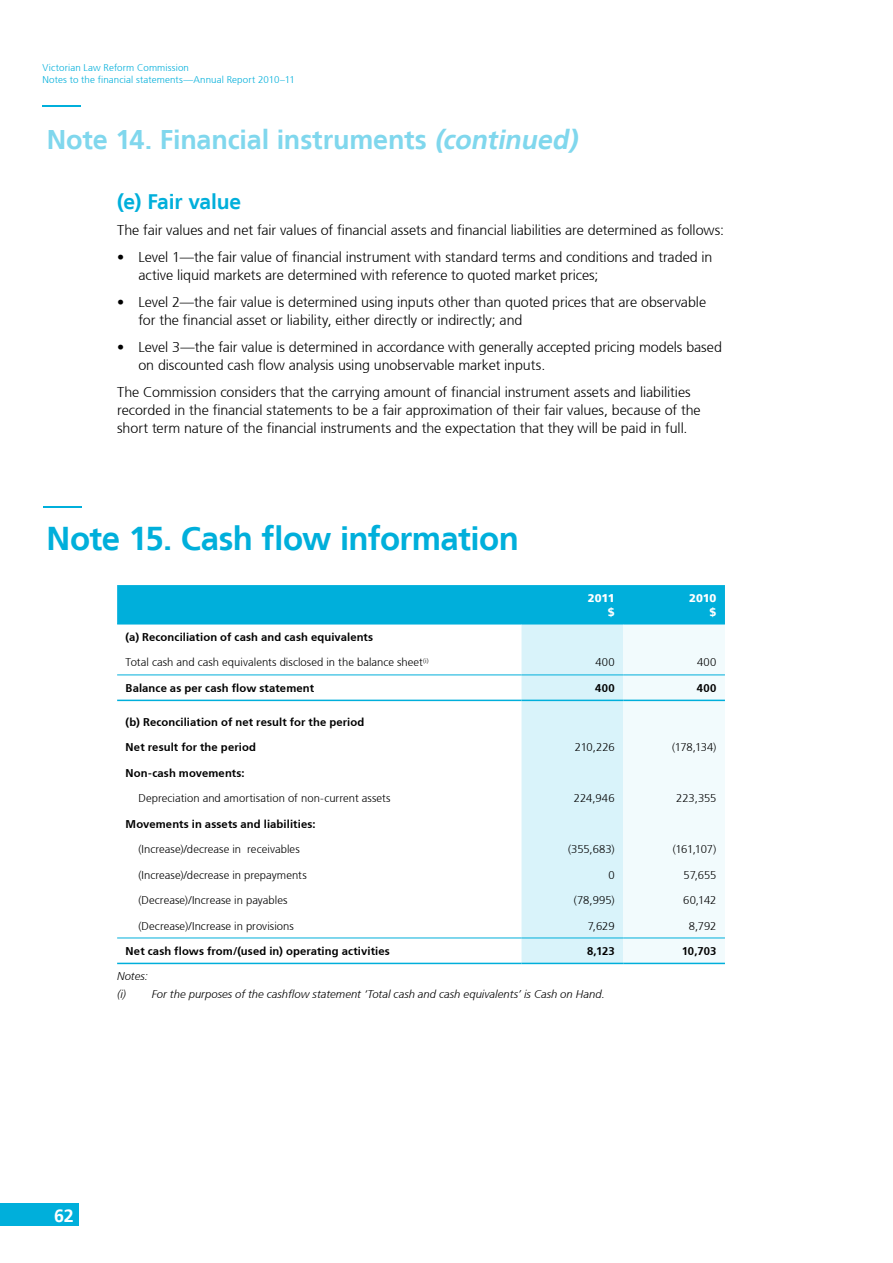
<style>
.page{position:relative;width:893px;height:1263px;background:#fff}
.page>*{position:absolute;margin:0;border:0;box-sizing:border-box;transform-origin:0 0}
.t1{font:700 33px "Frutiger LT";letter-spacing:-.02em;color:#00afdb}
.t2{font:700 27px "Frutiger LT";letter-spacing:-.005em;color:#80d7ed}
.t3{font:700 21px "Frutiger LT";letter-spacing:-.01em;color:#00afdb}
.t4{font:700 18px "Frutiger LT";color:#fff}
.t5{font:300 14.25px/18px "Frutiger";letter-spacing:-.005em;color:#000}
.t6{font:300 11.25px "Frutiger";letter-spacing:.005em;color:#000}
.t7{font:700 11.25px "Frutiger";letter-spacing:.01em;color:#000}
.t8{font:italic 300 11.25px/17.7px "Frutiger";letter-spacing:.005em;color:#000}
.t9{font:900 11.25px/13.5px "Frutiger LT";letter-spacing:-.005em;color:#fff;text-align:right}
.t10{font:300 9.75px/12px "Frutiger";letter-spacing:.015em;color:#00afdb}
.s1{font-style:italic}
</style>
<div class="page">
<div style="left:0;top:1204px;width:79px;height:22px;background:#00afdb"></div>
<hr style="left:43px;top:105px;width:38px;height:2px;background:#00afdb">
<svg style="left:117px;top:585px;width:608px;height:378px"></svg>
<hr style="left:117px;top:624px;width:405px;height:1px;background:#00afdb">
<hr style="left:522px;top:624px;width:101px;height:1px;background:#00afdb">
<hr style="left:623px;top:624px;width:102px;height:1px;background:#00afdb">
<hr style="left:117px;top:674px;width:405px;height:1px;background:#00afdb">
<hr style="left:522px;top:674px;width:101px;height:1px;background:#00afdb">
<hr style="left:623px;top:674px;width:102px;height:1px;background:#00afdb">
<hr style="left:117px;top:700px;width:405px;height:1px;background:#00afdb">
<hr style="left:522px;top:700px;width:101px;height:1px;background:#00afdb">
<hr style="left:623px;top:700px;width:102px;height:1px;background:#00afdb">
<hr style="left:117px;top:937px;width:405px;height:1px;background:#00afdb">
<hr style="left:522px;top:937px;width:101px;height:1px;background:#00afdb">
<hr style="left:623px;top:937px;width:102px;height:1px;background:#00afdb">
<hr style="left:117px;top:963px;width:405px;height:1px;background:#00afdb">
<hr style="left:522px;top:963px;width:101px;height:1px;background:#00afdb">
<hr style="left:623px;top:963px;width:102px;height:1px;background:#00afdb">
<hr style="left:43px;top:506px;width:39px;height:2px;background:#00afdb">
<p class="t10" style="left:43px;top:62px;width:254px">Victorian Law Reform Commission<br>Notes to the financial statements—Annual Report 2010–11</p>
<h2 class="t2" style="left:47px;top:124px;width:538px">Note 14. Financial instruments <span class="s1">(continued)</span></h2>
<h3 class="t3" style="left:117px;top:189px;width:126px">(e) Fair value</h3>
<p class="t5" style="left:117px;top:221px;width:608px">The fair values and net fair values of financial assets and financial liabilities are determined as follows:</p>
<p class="t5" style="left:138px;top:248px;width:576px;text-indent:-21px">• Level 1—the fair value of financial instrument with standard terms and conditions and traded in active liquid markets are determined with reference to quoted market prices;</p>
<p class="t5" style="left:138px;top:293px;width:569px;text-indent:-21px">• Level 2—the fair value is determined using inputs other than quoted prices that are observable for the financial asset or liability, either directly or indirectly; and</p>
<p class="t5" style="left:138px;top:338px;width:585px;text-indent:-21px">• Level 3—the fair value is determined in accordance with generally accepted pricing models based on discounted cash flow analysis using unobservable market inputs.</p>
<p class="t5" style="left:117px;top:383px;width:585px">The Commission considers that the carrying amount of financial instrument assets and liabilities recorded in the financial statements to be a fair approximation of their fair values, because of the short term nature of the financial instruments and the expectation that they will be paid in full.</p>
<h1 class="t1" style="left:47px;top:519px;width:474px">Note 15. Cash flow information</h1>
<p class="t9" style="left:588px;top:591px;width:29px">2011 $</p>
<p class="t9" style="left:689px;top:591px;width:29px">2010 $</p>
<p class="t7" style="left:126px;top:630px;width:249px">(a) Reconciliation of cash and cash equivalents</p>
<p class="t6" style="left:126px;top:656px;width:304px">Total cash and cash equivalents disclosed in the balance sheet<sup>(i)</sup></p>
<p class="t6" style="left:595px;top:656px;width:21px">400</p>
<p class="t6" style="left:697px;top:656px;width:21px">400</p>
<p class="t7" style="left:126px;top:681px;width:190px">Balance as per cash flow statement</p>
<p class="t7" style="left:595px;top:681px;width:21px">400</p>
<p class="t7" style="left:697px;top:681px;width:21px">400</p>
<p class="t7" style="left:126px;top:715px;width:240px">(b) Reconciliation of net result for the period</p>
<p class="t7" style="left:126px;top:741px;width:132px">Net result for the period</p>
<p class="t6" style="left:575px;top:741px;width:41px">210,226</p>
<p class="t6" style="left:672px;top:741px;width:46px">(178,134)</p>
<p class="t7" style="left:126px;top:766px;width:121px">Non-cash movements:</p>
<p class="t6" style="left:138px;top:792px;width:254px">Depreciation and amortisation of non-current assets</p>
<p class="t6" style="left:574px;top:792px;width:42px">224,946</p>
<p class="t6" style="left:676px;top:792px;width:42px">223,355</p>
<p class="t7" style="left:126px;top:817px;width:191px">Movements in assets and liabilities:</p>
<p class="t6" style="left:138px;top:843px;width:163px">(Increase)/decrease in receivables</p>
<p class="t6" style="left:568px;top:843px;width:48px">(355,683)</p>
<p class="t6" style="left:673px;top:843px;width:45px">(161,107)</p>
<p class="t6" style="left:138px;top:868px;width:170px">(Increase)/decrease in prepayments</p>
<p class="t6" style="left:608px;top:868px;width:8px">0</p>
<p class="t6" style="left:683px;top:868px;width:34px">57,655</p>
<p class="t6" style="left:138px;top:894px;width:151px">(Decrease)/Increase in payables</p>
<p class="t6" style="left:574px;top:894px;width:42px">(78,995)</p>
<p class="t6" style="left:683px;top:894px;width:35px">60,142</p>
<p class="t6" style="left:138px;top:919px;width:157px">(Decrease)/Increase in provisions</p>
<p class="t6" style="left:588px;top:919px;width:29px">7,629</p>
<p class="t6" style="left:689px;top:919px;width:29px">8,792</p>
<p class="t7" style="left:126px;top:944px;width:266px">Net cash flows from/(used in) operating activities</p>
<p class="t7" style="left:587px;top:944px;width:29px">8,123</p>
<p class="t7" style="left:682px;top:944px;width:36px">10,703</p>
<p class="t8" style="left:117px;top:967px;width:489px">Notes:<br>(i) For the purposes of the cashflow statement ‘Total cash and cash equivalents’ is Cash on Hand.</p>
<p class="t4" style="left:54px;top:1205px;width:21px">62</p>
</div>
